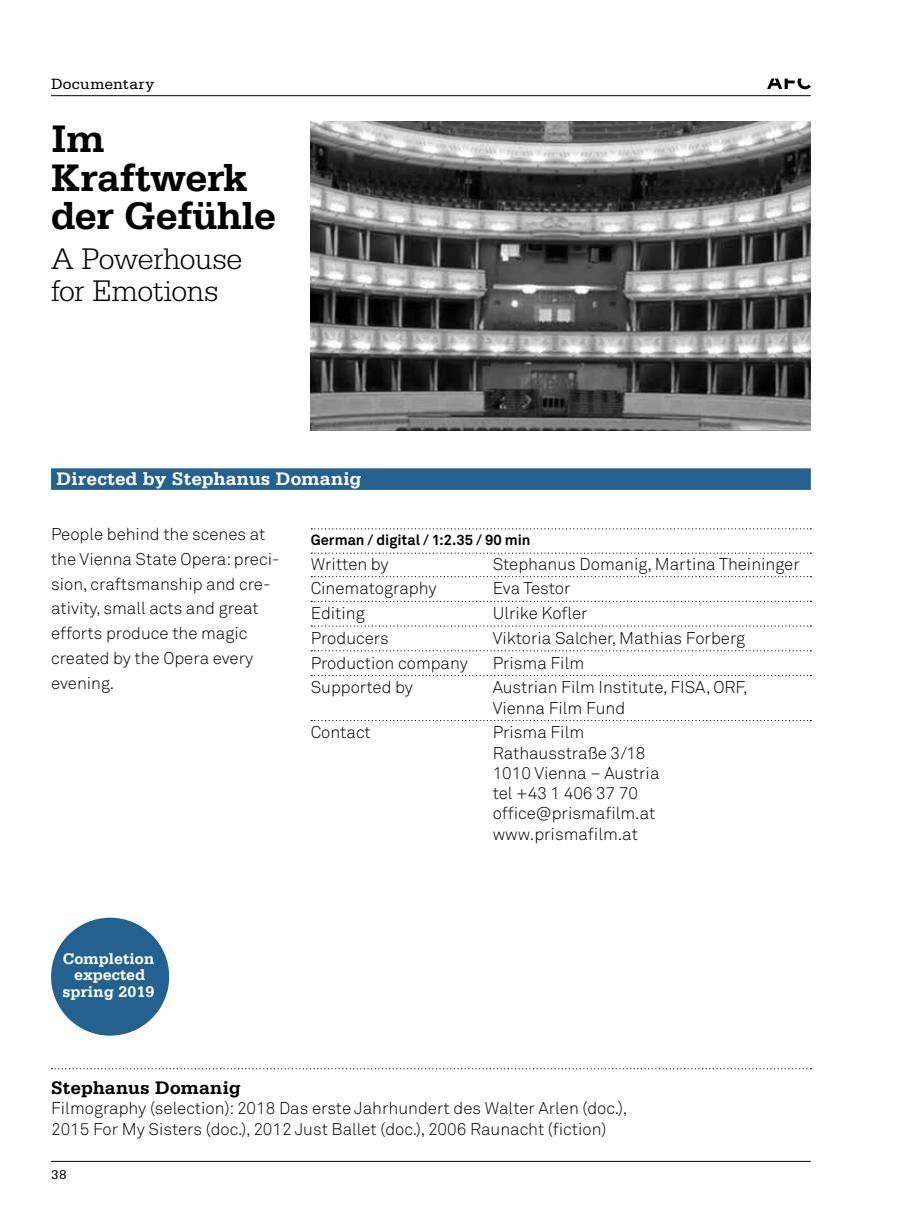
<style>
.page{position:relative;width:913px;height:1212px;background:#fff}
.page>*{position:absolute;margin:0;border:0;box-sizing:border-box;transform-origin:0 0}
.t1{font:700 40.5px/38.2px "Serifa";letter-spacing:-.015em;color:#000}
.t2{font:300 31.5px/31.5px "Serifa";letter-spacing:-.015em;color:#000}
.t3{font:700 19.12px "Serifa";letter-spacing:.01em;color:#fff}
.t4{font:700 19.12px "Serifa";letter-spacing:.01em;color:#000}
.t5{font:300 16.88px/20.2px "Akkurat";color:#000}
.t6{font:700 16.2px/16.2px "Serifa";color:#fff;text-align:center}
.t7{font:15.75px "Serifa";letter-spacing:.025em;color:#000}
.t8{font:700 14.62px "Akkurat";color:#000}
.t9{font:13.5px "Serifa";color:#000}
</style>
<div class="page">
<hr style="left:51px;top:1161px;width:759px;height:1px;background:#000">
<hr style="left:51px;top:95px;width:759px;height:1px;background:#000">
<svg style="left:767px;top:79px;width:43px;height:10px"></svg>
<img style="left:310px;top:121px;width:500px;height:309px">
<svg style="left:52px;top:1068px;width:758px;height:1px"></svg>
<div style="left:51px;top:468px;width:759px;height:22px;background:#24618e"></div>
<svg style="left:311px;top:528px;width:499px;height:1px"></svg>
<svg style="left:311px;top:553px;width:499px;height:1px"></svg>
<svg style="left:311px;top:576px;width:499px;height:1px"></svg>
<svg style="left:311px;top:601px;width:499px;height:1px"></svg>
<svg style="left:311px;top:625px;width:499px;height:2px"></svg>
<svg style="left:311px;top:650px;width:499px;height:1px"></svg>
<svg style="left:311px;top:675px;width:499px;height:1px"></svg>
<svg style="left:311px;top:720px;width:499px;height:1px"></svg>
<div style="left:51px;top:918px;width:118px;height:118px;background:#24618e;border-radius:50%"></div>
<p class="t7" style="left:51px;top:75px;width:104px">Documentary</p>
<h1 class="t1" style="left:51px;top:119px;width:227px">Im<br>Kraftwerk der Gefühle</h1>
<h2 class="t2" style="left:51px;top:243px;width:193px">A Powerhouse for Emotions</h2>
<p class="t3" style="left:57px;top:467px;width:306px">Directed by Stephanus Domanig</p>
<p class="t5" style="left:51px;top:521px;width:230px;line-height:24.8px">People behind the scenes at the Vienna State Opera: preci&shy;sion, craftsmanship and cre&shy;ativity, small acts and great efforts produce the magic created by the Opera every evening.</p>
<p class="t8" style="left:310px;top:531px;width:221px">German / digital / 1:2.35 / 90 min</p>
<p class="t5" style="left:310px;top:553px;width:79px">Written by</p>
<p class="t5" style="left:492px;top:553px;width:308px">Stephanus Domanig, Martina Theininger</p>
<p class="t5" style="left:310px;top:578px;width:127px">Cinematography</p>
<p class="t5" style="left:492px;top:578px;width:79px">Eva Testor</p>
<p class="t5" style="left:310px;top:603px;width:56px">Editing</p>
<p class="t5" style="left:492px;top:603px;width:96px">Ulrike Kofler</p>
<p class="t5" style="left:310px;top:627px;width:80px">Producers</p>
<p class="t5" style="left:492px;top:627px;width:254px">Viktoria Salcher, Mathias Forberg</p>
<p class="t5" style="left:310px;top:652px;width:159px">Production company</p>
<p class="t5" style="left:492px;top:652px;width:93px">Prisma Film</p>
<p class="t5" style="left:310px;top:677px;width:104px">Supported by</p>
<p class="t5" style="left:492px;top:677px;width:256px">Austrian Film Institute, FISA, ORF,<br>Vienna Film Fund</p>
<p class="t5" style="left:310px;top:722px;width:62px">Contact</p>
<p class="t5" style="left:492px;top:722px;width:168px">Prisma Film<br>Rathausstraße 3/18<br>1010 Vienna – Austria tel +43 1 406 37 70 office@prismafilm.at www.prismafilm.at</p>
<p class="t6" style="left:62px;top:950px;width:94px">Completion expected spring 2019</p>
<p class="t4" style="left:51px;top:1077px;width:191px">Stephanus Domanig</p>
<p class="t5" style="left:51px;top:1098px;width:577px">Filmography (selection): 2018 Das erste Jahrhundert des Walter Arlen (doc.),<br>2015 For My Sisters (doc.), 2012 Just Ballet (doc.), 2006 Raunacht (fiction)</p>
<p class="t9" style="left:51px;top:1167px;width:17px">38</p>
</div>
